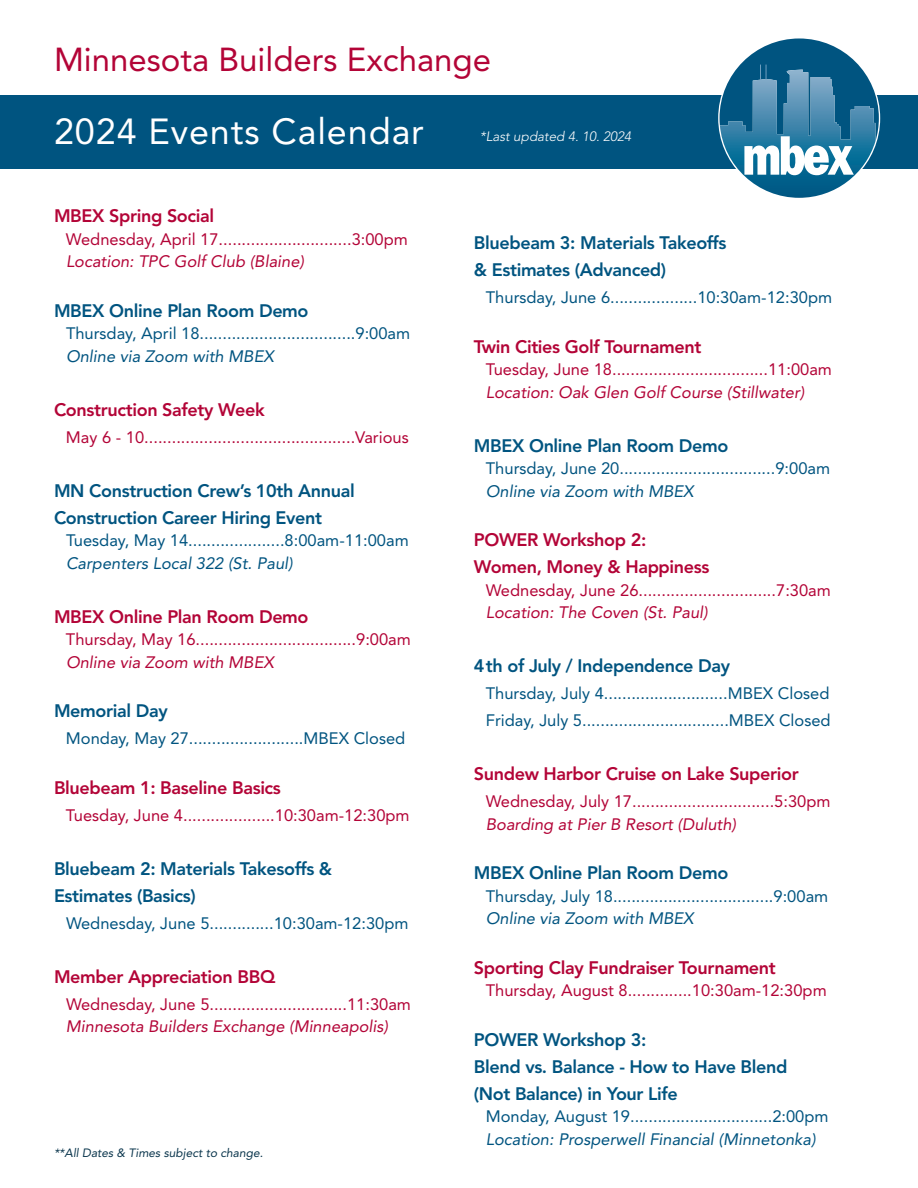
<style>
.page{position:relative;width:918px;height:1188px;background:#fff}
.page>*{position:absolute;margin:0;border:0;box-sizing:border-box;transform-origin:0 0}
.t1{font:36px "Avenir LT Std";letter-spacing:.025em;color:#fff}
.t2{font:33px "Avenir LT Std";color:#b30437}
.t3{font:800 18px "Avenir LT Std";letter-spacing:-.02em;color:#005480}
.t4{font:800 18px "Avenir LT Std";letter-spacing:-.02em;color:#b30437}
.t5{font:16.5px "Avenir LT Std";color:#005480}
.t6{font:16.5px "Avenir LT Std";color:#b30437}
.t7{font:italic 16.5px "Avenir LT Std";color:#b30437}
.t8{font:italic 16.5px "Avenir LT Std";color:#005480}
.t9{font:italic 300 13.5px "Avenir LT Std";color:#fff}
.t10{font:italic 12px "Avenir LT Std";color:#0b364d}
</style>
<div class="page">
<div style="left:0;top:95px;width:918px;height:73px;background:#005480"></div>
<svg style="left:720px;top:38px;width:159px;height:160px"></svg>
<p class="t2" style="left:54px;top:40px;width:439px">Minnesota Builders Exchange</p>
<p class="t1" style="left:54px;top:111px;width:371px">2024 Events Calendar</p>
<p class="t9" style="left:480px;top:128px;width:153px">*Last updated 4. 10. 2024</p>
<p class="t4" style="left:54px;top:206px;width:162px">MBEX Spring Social</p>
<p class="t6" style="left:66px;top:230px;width:343px">Wednesday, April 17.............................3:00pm</p>
<p class="t7" style="left:66px;top:252px;width:240px">Location: TPC Golf Club (Blaine)</p>
<p class="t3" style="left:54px;top:300px;width:256px">MBEX Online Plan Room Demo</p>
<p class="t5" style="left:66px;top:324px;width:346px">Thursday, April 18..................................9:00am</p>
<p class="t8" style="left:66px;top:347px;width:209px">Online via Zoom with MBEX</p>
<p class="t4" style="left:54px;top:399px;width:212px">Construction Safety Week</p>
<p class="t6" style="left:66px;top:428px;width:344px">May 6 - 10..............................................Various</p>
<p class="t3" style="left:54px;top:480px;width:302px">MN Construction Crew’s 10th Annual</p>
<p class="t3" style="left:54px;top:507px;width:270px">Construction Career Hiring Event</p>
<p class="t5" style="left:66px;top:531px;width:344px">Tuesday, May 14.....................8:00am-11:00am</p>
<p class="t8" style="left:66px;top:554px;width:228px">Carpenters Local 322 (St. Paul)</p>
<p class="t4" style="left:54px;top:606px;width:256px">MBEX Online Plan Room Demo</p>
<p class="t6" style="left:66px;top:630px;width:346px">Thursday, May 16...................................9:00am</p>
<p class="t7" style="left:66px;top:653px;width:209px">Online via Zoom with MBEX</p>
<p class="t3" style="left:54px;top:701px;width:115px">Memorial Day</p>
<p class="t5" style="left:66px;top:729px;width:341px">Monday, May 27.........................MBEX Closed</p>
<p class="t4" style="left:54px;top:777px;width:228px">Bluebeam 1: Baseline Basics</p>
<p class="t6" style="left:66px;top:806px;width:345px">Tuesday, June 4....................10:30am-12:30pm</p>
<p class="t3" style="left:54px;top:858px;width:280px">Bluebeam 2: Materials Takesoffs &amp;</p>
<p class="t3" style="left:54px;top:885px;width:143px">Estimates (Basics)</p>
<p class="t5" style="left:66px;top:914px;width:344px">Wednesday, June 5..............10:30am-12:30pm</p>
<p class="t4" style="left:54px;top:966px;width:223px">Member Appreciation BBQ</p>
<p class="t6" style="left:66px;top:995px;width:347px">Wednesday, June 5..............................11:30am</p>
<p class="t7" style="left:66px;top:1017px;width:324px">Minnesota Builders Exchange (Minneapolis)</p>
<p class="t10" style="left:54px;top:1145px;width:211px">**All Dates &amp; Times subject to change.</p>
<p class="t3" style="left:474px;top:233px;width:254px">Bluebeam 3: Materials Takeoffs</p>
<p class="t3" style="left:474px;top:260px;width:194px">&amp; Estimates (Advanced)</p>
<p class="t5" style="left:486px;top:288px;width:348px">Thursday, June 6...................10:30am-12:30pm</p>
<p class="t4" style="left:474px;top:336px;width:229px">Twin Cities Golf Tournament</p>
<p class="t6" style="left:486px;top:360px;width:348px">Tuesday, June 18..................................11:00am</p>
<p class="t7" style="left:486px;top:383px;width:320px">Location: Oak Glen Golf Course (Stillwater)</p>
<p class="t3" style="left:474px;top:435px;width:256px">MBEX Online Plan Room Demo</p>
<p class="t5" style="left:486px;top:459px;width:346px">Thursday, June 20..................................9:00am</p>
<p class="t8" style="left:486px;top:482px;width:209px">Online via Zoom with MBEX</p>
<p class="t4" style="left:474px;top:530px;width:174px">POWER Workshop 2:</p>
<p class="t4" style="left:474px;top:557px;width:237px">Women, Money &amp; Happiness</p>
<p class="t6" style="left:486px;top:581px;width:347px">Wednesday, June 26..............................7:30am</p>
<p class="t7" style="left:486px;top:603px;width:224px">Location: The Coven (St. Paul)</p>
<p class="t3" style="left:474px;top:656px;width:258px">4th of July / Independence Day</p>
<p class="t5" style="left:486px;top:684px;width:345px">Thursday, July 4...........................MBEX Closed</p>
<p class="t5" style="left:486px;top:711px;width:346px">Friday, July 5................................MBEX Closed</p>
<p class="t4" style="left:474px;top:764px;width:326px">Sundew Harbor Cruise on Lake Superior</p>
<p class="t6" style="left:486px;top:792px;width:346px">Wednesday, July 17...............................5:30pm</p>
<p class="t7" style="left:486px;top:815px;width:252px">Boarding at Pier B Resort (Duluth)</p>
<p class="t3" style="left:474px;top:863px;width:256px">MBEX Online Plan Room Demo</p>
<p class="t5" style="left:486px;top:887px;width:344px">Thursday, July 18...................................9:00am</p>
<p class="t8" style="left:486px;top:909px;width:209px">Online via Zoom with MBEX</p>
<p class="t4" style="left:474px;top:957px;width:304px">Sporting Clay Fundraiser Tournament</p>
<p class="t6" style="left:486px;top:981px;width:342px">Thursday, August 8..............10:30am-12:30pm</p>
<p class="t3" style="left:474px;top:1029px;width:174px">POWER Workshop 3:</p>
<p class="t3" style="left:474px;top:1056px;width:315px">Blend vs. Balance - How to Have Blend</p>
<p class="t3" style="left:474px;top:1083px;width:205px">(Not Balance) in Your Life</p>
<p class="t5" style="left:486px;top:1107px;width:344px">Monday, August 19...............................2:00pm</p>
<p class="t8" style="left:486px;top:1130px;width:331px">Location: Prosperwell Financial (Minnetonka)</p>
</div>
